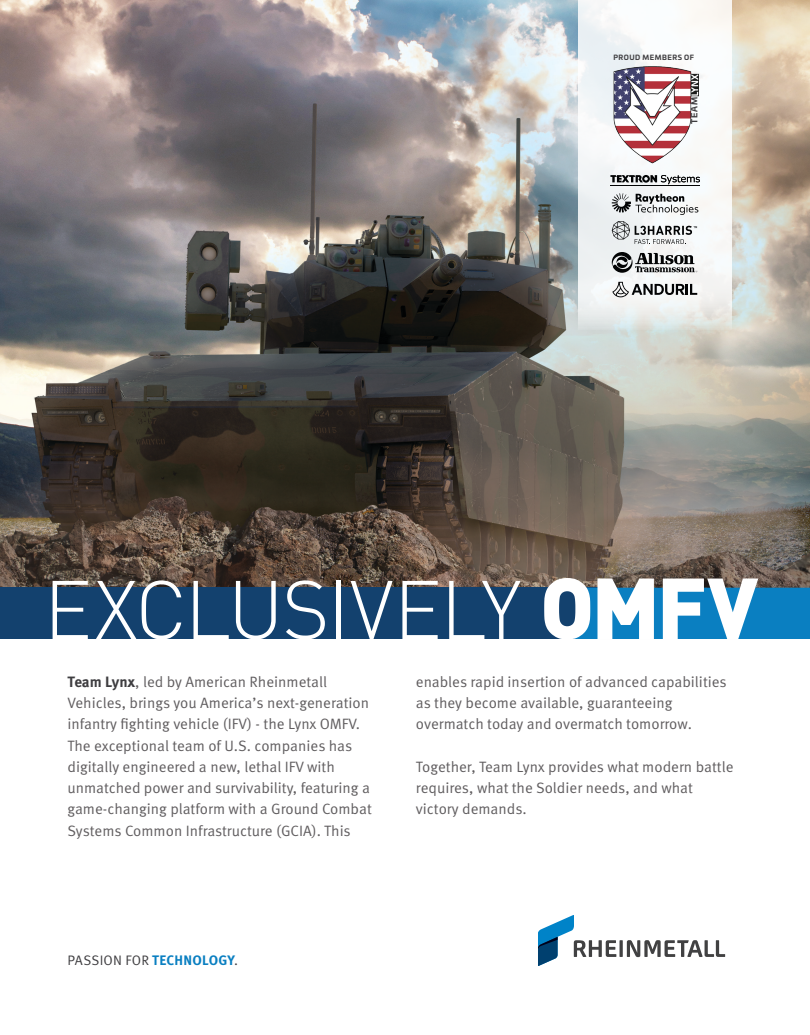
<style>
.page{position:relative;width:810px;height:1035px;background:#fff}
.page>*{position:absolute;margin:0;border:0;box-sizing:border-box;transform-origin:0 0}
.t1{font:300 81.62px "DIN Pro";letter-spacing:-.025em;color:#fff}
.t2{font:15px/21.2px "Meta Pro Norm";color:#605d5f}
.t3{font:13.75px "Meta Pro Norm";letter-spacing:.015em;color:#3e3d40}
.t4{font:700 8.25px "Univia Pro";color:#3e3d40}
.t5{font:700 6.88px "Univia Pro";letter-spacing:.075em;color:#3e3d40}
.s1{font-weight:900;font-size:85px}
.s2{font-family:"Meta Pro";font-weight:700;color:#3e3d40}
.s3{font-family:"Meta Pro";font-weight:700;color:#0a7fc1}
</style>
<div class="page">
<img style="left:0;top:0;width:810px;height:588px">
<svg style="left:538px;top:915px;width:187px;height:51px"></svg>
<div style="left:0;top:588px;width:599px;height:51px;background:#13416e"></div>
<div style="left:573px;top:588px;width:237px;height:51px;background:#0a7fc1"></div>
<svg style="left:578px;top:0;width:153px;height:330px;fill:#f7f7f6"></svg>
<img style="left:613px;top:60px;width:85px;height:103px">
<svg style="left:610px;top:175px;width:90px;height:9px"></svg>
<hr style="left:610px;top:185px;width:90px;height:1px;background:#020304">
<svg style="left:612px;top:193px;width:86px;height:22px"></svg>
<svg style="left:612px;top:221px;width:85px;height:23px"></svg>
<svg style="left:612px;top:252px;width:85px;height:21px"></svg>
<svg style="left:612px;top:282px;width:85px;height:15px"></svg>
<p class="t5" style="left:613px;top:52px;width:82px">PROUD MEMBERS OF</p>
<p class="t4" style="left:688px;top:124px;width:28px;rotate:-90deg">TEAM</p>
<h1 class="t1" style="left:44px;top:548px;width:716px">EXCLUSIVELY <span class="s1">OMFV</span></h1>
<p class="t2" style="left:68px;top:670px;width:306px"><span class="s2">Team Lynx</span>, led by American Rheinmetall Vehicles, brings you America’s next-generation infantry fighting vehicle (IFV) - the Lynx OMFV.<br>The exceptional team of U.S. companies has digitally engineered a new, lethal IFV with unmatched power and survivability, featuring a game-changing platform with a Ground Combat Systems Common Infrastructure (GCIA). This</p>
<p class="t2" style="left:416px;top:670px;width:312px">enables rapid insertion of advanced capabilities as they become available, guaranteeing overmatch today and overmatch tomorrow.</p>
<p class="t2" style="left:416px;top:755px;width:319px">Together, Team Lynx provides what modern battle requires, what the Soldier needs, and what victory demands.</p>
<p class="t3" style="left:68px;top:950px;width:172px">PASSION FOR <span class="s3">TECHNOLOGY</span>.</p>
</div>
